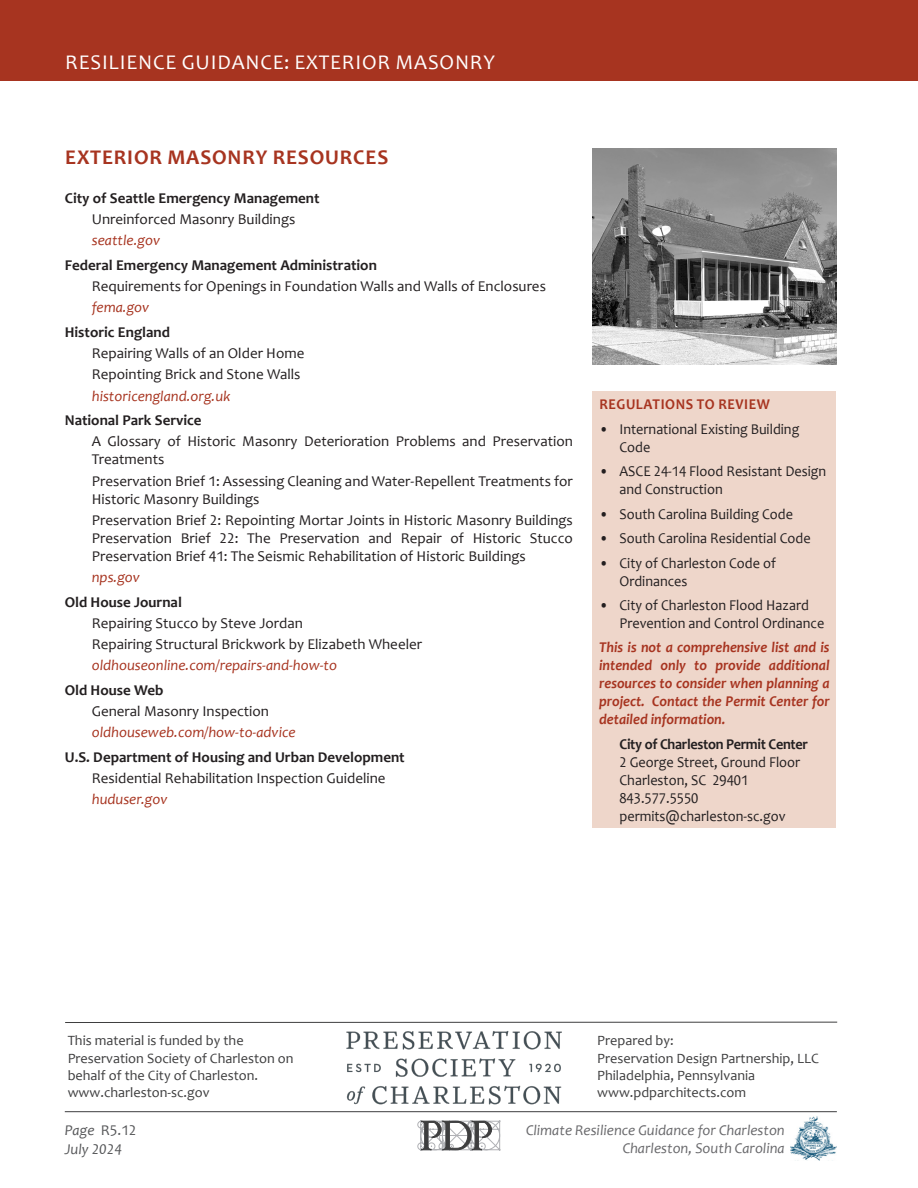
<style>
.page{position:relative;width:918px;height:1188px;background:#fff}
.page>*{position:absolute;margin:0;border:0;box-sizing:border-box;transform-origin:0 0}
.t1{font:21px "Candara";letter-spacing:.04em;color:#fff}
.t2{font:700 21px "Candara";letter-spacing:.04em;color:#a73420}
.t3{font:15px/18px "Candara";color:#231f20}
.t4{font:15px/18px "Candara";color:#231f20;scale:.95 1}
.t5{font:700 15px "Candara";color:#231f20}
.t6{font:italic 700 15px/18px "Candara";color:#a73420;text-align:justify;scale:.95 1}
.t7{font:italic 15px "Candara";color:#a73420}
.t8{font:italic 15px/18px "Candara";color:#69696c;text-align:right}
.t9{font:700 15px "Candara";letter-spacing:-.02em;color:#231f20;scale:.95 1}
.t10{font:700 15px "Candara";letter-spacing:.04em;color:#a73420;scale:.95 1}
.t11{font:15px "Candara";color:#57585a}
.t12{font:italic 15px "Candara";color:#57585a}
.t13{font:14.25px/17.1px "Candara";color:#3e3e3f}
.s1{font-style:italic}
</style>
<div class="page">
<hr style="left:65px;top:1111px;width:772px;height:1px;background:#3e3e3f">
<svg style="left:417px;top:1120px;width:84px;height:31px"></svg>
<img style="left:790px;top:1116px;width:47px;height:44px">
<div style="left:0;top:0;width:918px;height:81px;background:#a73420"></div>
<div style="left:592px;top:392px;width:244px;height:436px;background:#eed6ca"></div>
<img style="left:332px;top:1021px;width:244px;height:92px">
<hr style="left:65px;top:1022px;width:772px;height:1px;background:#3e3e3f">
<img style="left:592px;top:148px;width:244px;height:216px">
<h1 class="t1" style="left:65px;top:49px;width:431px">RESILIENCE GUIDANCE: EXTERIOR MASONRY</h1>
<h1 class="t2" style="left:65px;top:144px;width:325px">EXTERIOR MASONRY RESOURCES</h1>
<p class="t5" style="left:65px;top:189px;width:256px">City of Seattle Emergency Management</p>
<p class="t3" style="left:92px;top:210px;width:205px">Unreinforced Masonry Buildings</p>
<p class="t7" style="left:92px;top:231px;width:70px">seattle.gov</p>
<p class="t5" style="left:65px;top:256px;width:314px">Federal Emergency Management Administration</p>
<p class="t3" style="left:92px;top:277px;width:456px">Requirements for Openings in Foundation Walls and Walls of Enclosures</p>
<p class="t7" style="left:92px;top:298px;width:59px">fema.gov</p>
<p class="t5" style="left:65px;top:323px;width:107px">Historic England</p>
<p class="t3" style="left:92px;top:342px;width:214px;line-height:21.3px">Repairing Walls of an Older Home<br>Repointing Brick and Stone Walls</p>
<p class="t7" style="left:92px;top:386px;width:140px">historicengland.org.uk</p>
<p class="t5" style="left:65px;top:411px;width:138px">National Park Service</p>
<p class="t3" style="left:92px;top:432px;width:483px">A Glossary of Historic Masonry Deterioration Problems and Preservation<br>Treatments</p>
<p class="t3" style="left:92px;top:472px;width:483px">Preservation Brief 1: Assessing Cleaning and Water-Repellent Treatments for<br>Historic Masonry Buildings</p>
<p class="t3" style="left:92px;top:511px;width:483px;text-align:justify">Preservation Brief 2: Repointing Mortar Joints in Historic Masonry Buildings Preservation Brief 22: The Preservation and Repair of Historic Stucco Preservation Brief 41: The Seismic Rehabilitation of Historic Buildings</p>
<p class="t7" style="left:92px;top:568px;width:50px">nps.gov</p>
<p class="t5" style="left:65px;top:592px;width:119px">Old House Journal</p>
<p class="t3" style="left:92px;top:612px;width:332px;line-height:21.3px">Repairing Stucco by Steve Jordan<br>Repairing Structural Brickwork by Elizabeth Wheeler</p>
<p class="t7" style="left:92px;top:656px;width:247px">oldhouseonline.com/repairs-and-how-to</p>
<p class="t5" style="left:65px;top:680px;width:100px">Old House Web</p>
<p class="t3" style="left:92px;top:702px;width:179px">General Masonry Inspection</p>
<p class="t7" style="left:92px;top:723px;width:205px">oldhouseweb.com/how-to-advice</p>
<p class="t5" style="left:65px;top:747px;width:341px">U.S. Department of Housing and Urban Development</p>
<p class="t3" style="left:92px;top:769px;width:295px">Residential Rehabilitation Inspection Guideline</p>
<p class="t7" style="left:92px;top:790px;width:77px">huduser.gov</p>
<p class="t10" style="left:600px;top:395px;width:181px">REGULATIONS TO REVIEW</p>
<p class="t4" style="left:619px;top:420px;width:191px;text-indent:-20px">• International Existing Building<br>Code</p>
<p class="t4" style="left:619px;top:462px;width:219px;text-indent:-20px">• ASCE 24-14 Flood Resistant Design and Construction</p>
<p class="t4" style="left:599px;top:505px;width:206px">• South Carolina Building Code</p>
<p class="t4" style="left:599px;top:529px;width:224px">• South Carolina Residential Code</p>
<p class="t4" style="left:619px;top:554px;width:166px;text-indent:-20px">• City of Charleston Code of<br>Ordinances</p>
<p class="t4" style="left:619px;top:596px;width:217px;text-indent:-20px">• City of Charleston Flood Hazard<br>Prevention and Control Ordinance</p>
<p class="t6" style="left:599px;top:638px;width:244px">This is not a comprehensive list and is intended only to provide additional resources to consider when planning a project. Contact the Permit Center for detailed information.</p>
<p class="t9" style="left:619px;top:735px;width:200px">City of Charleston Permit Center</p>
<p class="t4" style="left:619px;top:753px;width:192px">2 George Street, Ground Floor<br>Charleston, SC 29401<br>843.577.5550 permits@charleston-sc.gov</p>
<p class="t13" style="left:68px;top:1032px;width:227px">This material is funded by the<br>Preservation Society of Charleston on behalf of the City of Charleston. www.charleston-sc.gov</p>
<p class="t13" style="left:597px;top:1032px;width:223px">Prepared by:<br>Preservation Design Partnership, LLC<br>Philadelphia, Pennsylvania www.pdparchitects.com</p>
<p class="t11" style="left:65px;top:1120px;width:73px"><span class="s1">Page</span> R5.12</p>
<p class="t12" style="left:65px;top:1140px;width:59px">July 2024</p>
<p class="t8" style="left:526px;top:1121px;width:260px">Climate Resilience Guidance for Charleston<br>Charleston, South Carolina</p>
</div>
